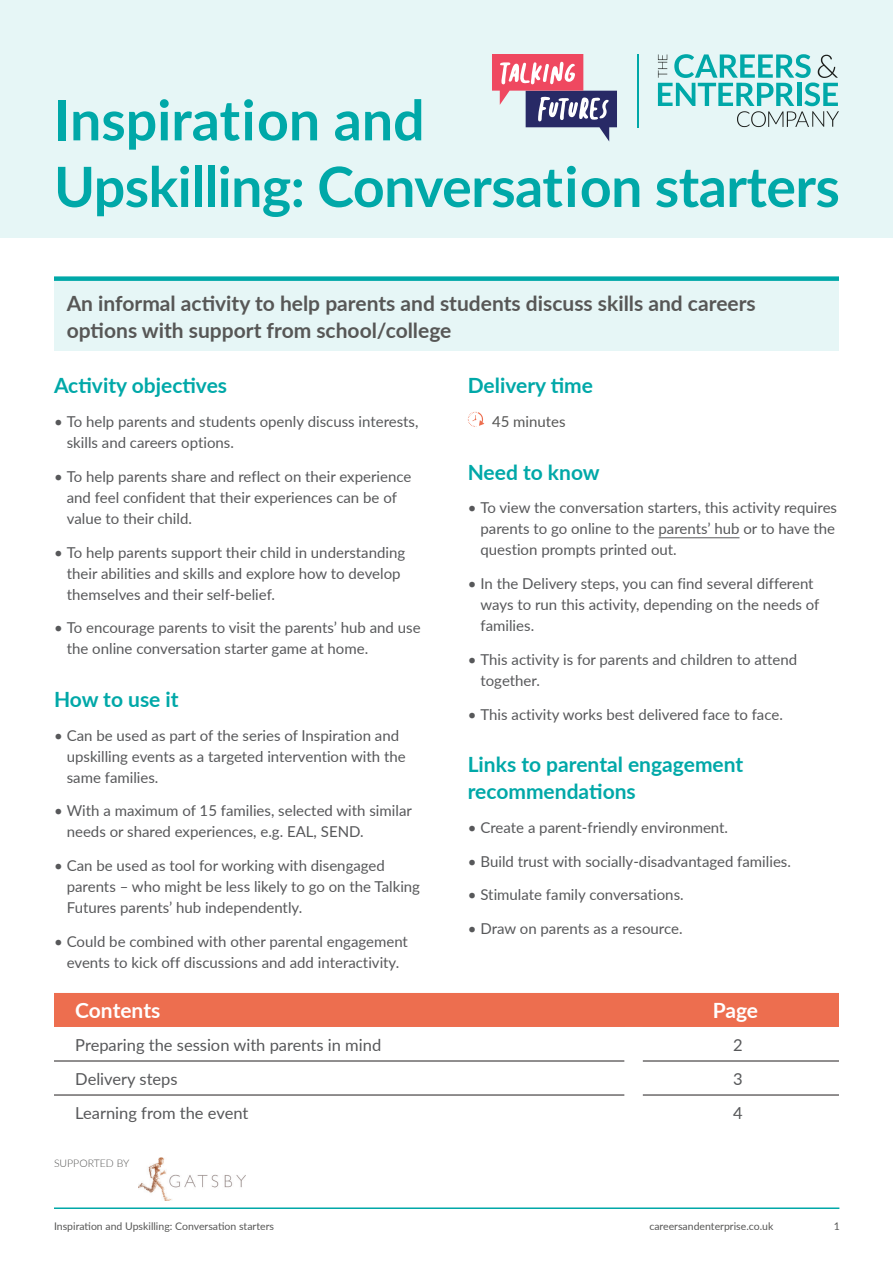
<style>
.page{position:relative;width:893px;height:1263px;background:#fff}
.page>*{position:absolute;margin:0;border:0;box-sizing:border-box;transform-origin:0 0}
.t1{font:700 55.5px/66.6px "Lato";letter-spacing:-.01em;color:#00a8a8}
.Intro_para_grey{font:700 21px/27px "Lato";color:#575756}
.Heading{font:700 21px/27px "Lato";color:#00a8a8}
.Heading_white{font:700 21px "Lato";letter-spacing:-.005em;color:#fff}
.t2{font:16.5px "Lato";color:#57585a}
.t3{font:15px/21px "Lato";color:#57585a}
.Body_Text{font:15px "Lato";color:#575756}
.t4{font:10.5px "Lato";color:#575756}
.t5{font:300 10.5px "Lato";color:#575756}
</style>
<div class="page">
<div style="left:0;top:0;width:893px;height:237px;background:#e6f6f6"></div>
<hr style="left:637px;top:54px;width:2px;height:73px;background:#00a8a8">
<svg style="left:658px;top:54px;width:181px;height:73px"></svg>
<hr style="left:54px;top:1207px;width:785px;height:2px;background:#00a8a8">
<img style="left:139px;top:1157px;width:107px;height:43px">
<svg style="left:492px;top:54px;width:125px;height:88px"></svg>
<svg style="left:468px;top:412px;width:16px;height:15px"></svg>
<hr style="left:658px;top:537px;width:81px;height:1px;background:#57585a">
<div style="left:54px;top:993px;width:785px;height:34px;background:#ed6e4f"></div>
<hr style="left:54px;top:1061px;width:571px;height:1px;background:#231f20">
<hr style="left:643px;top:1061px;width:196px;height:1px;background:#231f20">
<hr style="left:54px;top:1095px;width:571px;height:1px;background:#231f20">
<hr style="left:643px;top:1095px;width:196px;height:1px;background:#231f20">
<div style="left:54px;top:281px;width:785px;height:69px;background:#e6f6f6"></div>
<div style="left:54px;top:276px;width:785px;height:5px;background:#00a8a8"></div>
<h1 class="t1" style="left:54px;top:84px;width:787px">Inspiration and<br>Upskilling: Conversation starters</h1>
<p class="Intro_para_grey" style="left:67px;top:288px;width:690px">An informal activity to help parents and students discuss skills and careers options with support from school/college</p>
<p class="Heading" style="left:54px;top:371px;width:175px">Activity objectives</p>
<p class="t3" style="left:67px;top:410px;width:353px;text-indent:-13px">• To help parents and students openly discuss interests, skills and careers options.</p>
<p class="t3" style="left:67px;top:465px;width:346px;text-indent:-13px">• To help parents share and reflect on their experience and feel confident that their experiences can be of value to their child.</p>
<p class="t3" style="left:67px;top:541px;width:340px;text-indent:-13px">• To help parents support their child in understanding their abilities and skills and explore how to develop themselves and their self-belief.</p>
<p class="t3" style="left:67px;top:617px;width:355px;text-indent:-13px">• To encourage parents to visit the parents’ hub and use the online conversation starter game at home.</p>
<p class="Heading" style="left:54px;top:685px;width:126px">How to use it</p>
<p class="t3" style="left:67px;top:724px;width:340px;text-indent:-13px">• Can be used as part of the series of Inspiration and upskilling events as a targeted intervention with the same families.</p>
<p class="t3" style="left:67px;top:800px;width:347px;text-indent:-13px">• With a maximum of 15 families, selected with similar needs or shared experiences, e.g. EAL, SEND.</p>
<p class="t3" style="left:67px;top:854px;width:355px;text-indent:-13px">• Can be used as tool for working with disengaged parents – who might be less likely to go on the Talking<br>Futures parents’ hub independently.</p>
<p class="t3" style="left:54px;top:930px;width:355px;text-align:center">• Could be combined with other parental engagement events to kick off discussions and add interactivity.</p>
<p class="Heading" style="left:468px;top:371px;width:127px">Delivery time</p>
<p class="Body_Text" style="left:492px;top:411px;width:75px">45 minutes</p>
<p class="Heading" style="left:468px;top:457px;width:133px">Need to know</p>
<p class="t3" style="left:480px;top:497px;width:358px;text-indent:-13px">• To view the conversation starters, this activity requires parents to go online to the parents’ hub or to have the question prompts printed out.</p>
<p class="t3" style="left:480px;top:572px;width:340px;text-indent:-13px">• In the Delivery steps, you can find several different ways to run this activity, depending on the needs of families.</p>
<p class="t3" style="left:480px;top:648px;width:318px;text-indent:-13px">• This activity is for parents and children to attend together.</p>
<p class="t3" style="left:468px;top:703px;width:317px">• This activity works best delivered face to face.</p>
<p class="Heading" style="left:468px;top:750px;width:277px">Links to parental engagement recommendations</p>
<p class="t3" style="left:468px;top:816px;width:262px">• Create a parent-friendly environment.</p>
<p class="t3" style="left:468px;top:850px;width:325px">• Build trust with socially-disadvantaged families.</p>
<p class="t3" style="left:468px;top:884px;width:217px">• Stimulate family conversations.</p>
<p class="t3" style="left:468px;top:917px;width:216px">• Draw on parents as a resource.</p>
<p class="Heading_white" style="left:75px;top:995px;width:87px">Contents</p>
<p class="Heading_white" style="left:713px;top:995px;width:47px">Page</p>
<p class="t2" style="left:75px;top:1033px;width:307px">Preparing the session with parents in mind</p>
<p class="t2" style="left:733px;top:1033px;width:11px">2</p>
<p class="t2" style="left:75px;top:1067px;width:104px">Delivery steps</p>
<p class="t2" style="left:733px;top:1067px;width:11px">3</p>
<p class="t2" style="left:75px;top:1101px;width:175px">Learning from the event</p>
<p class="t2" style="left:733px;top:1101px;width:11px">4</p>
<p class="t5" style="left:54px;top:1156px;width:77px">SUPPORTED BY</p>
<p class="t4" style="left:54px;top:1218px;width:221px">Inspiration and Upskilling: Conversation starters</p>
<p class="t4" style="left:649px;top:1218px;width:125px">careersandenterprise.co.uk</p>
<p class="t4" style="left:834px;top:1218px;width:8px">1</p>
</div>
